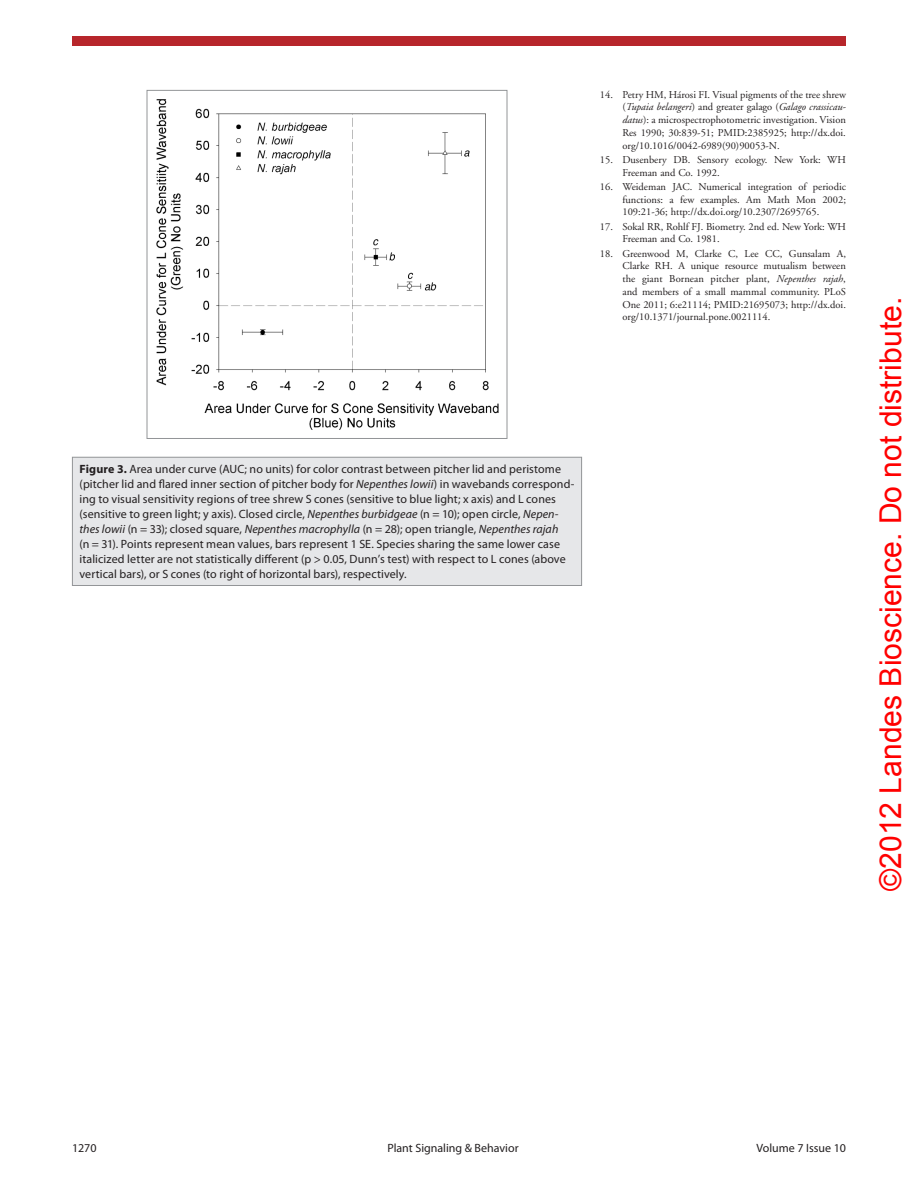
<style>
.page{position:relative;width:918px;height:1188px;background:#fff}
.page>*{position:absolute;margin:0;border:0;box-sizing:border-box;transform-origin:0 0}
.t1{font:30.15px "Arial";color:#f00}
.t2{font:12px/15px "Myriad Pro";letter-spacing:.01em;color:#231f20}
.t3{font:10.5px/12.8px "Adobe Garamond";color:#231f20;text-align:justify}
.s1{font-style:italic}
.s2{font-weight:700}
</style>
<div class="page">
<div style="left:72px;top:36px;width:774px;height:10px;background:#b7262b"></div>
<img style="left:156px;top:99px;width:343px;height:331px">
<div style="left:147px;top:90px;width:360px;height:349px;border:1px solid #939598"></div>
<div style="left:72px;top:457px;width:510px;height:128px;background:#e6e7e9"></div>
<div style="left:72px;top:457px;width:510px;height:129px;border:1px solid #939598"></div>
<p class="t3" style="left:622px;top:88px;width:225px;text-indent:-23px">14. Petry HM, Hárosi FI. Visual pigments of the tree shrew (<span class="s1">Tupaia belangeri</span>) and greater galago (<span class="s1">Galago crassicau&shy;datus</span>): a microspectrophotometric investigation. Vision Res 1990; 30:839-51; PMID:2385925; http://dx.doi. org/10.1016/0042-6989(90)90053-N.</p>
<p class="t3" style="left:622px;top:153px;width:225px;text-indent:-23px">15. Dusenbery DB. Sensory ecology. New York: WH<br>Freeman and Co. 1992.</p>
<p class="t3" style="left:622px;top:180px;width:225px;text-indent:-23px">16. Weideman JAC. Numerical integration of periodic functions: a few examples. Am Math Mon 2002; 109:21-36; http://dx.doi.org/10.2307/2695765.</p>
<p class="t3" style="left:622px;top:220px;width:225px;text-indent:-23px">17. Sokal RR, Rohlf FJ. Biometry. 2nd ed. New York: WH<br>Freeman and Co. 1981.</p>
<p class="t3" style="left:622px;top:247px;width:225px;text-indent:-23px">18. Greenwood M, Clarke C, Lee CC, Gunsalam A, Clarke RH. A unique resource mutualism between the giant Bornean pitcher plant, <span class="s1">Nepenthes rajah</span>, and members of a small mammal community. PLoS One 2011; 6:e21114; PMID:21695073; http://dx.doi. org/10.1371/journal.pone.0021114.</p>
<p class="t2" style="left:80px;top:462px;width:496px"><span class="s2">Figure 3.</span> Area under curve (AU C; no units) for color contrast between pitcher lid and peristome (pitcher lid and flared inner section of pitcher body for <span class="s1">Nepenthes lowii</span>) in wavebands correspond&shy;ing to visual sensitivity regions of tree shrew S cones (sensitive to blue light; x axis) and L cones (sensitive to green light; y axis). Closed circle, <span class="s1">Nepenthes burbidgeae</span> (n = 10); open circle, <span class="s1">Nepen&shy;thes lowii</span> (n = 33); closed square, <span class="s1">Nepenthes macrophylla</span> (n = 28); open triangle, <span class="s1">Nepenthes rajah<br></span>(n = 31). Points represent mean values, bars represent 1 SE. Species sharing the same lower case italicized letter are not statistically different (p &gt; 0.05, Dunn’s test) with respect to L cones (above vertical bars), or S cones (to right of horizontal bars), respectively.</p>
<h1 class="t1" style="left:871px;top:891px;width:595px;rotate:-90deg">©2012 Landes Bioscience. Do not distribute.</h1>
<p class="t2" style="left:72px;top:1140px;width:26px">1270</p>
<p class="t2" style="left:387px;top:1140px;width:133px">Plant Signaling &amp; Behavior</p>
<p class="t2" style="left:757px;top:1140px;width:91px">Volume 7 Issue 10</p>
</div>
